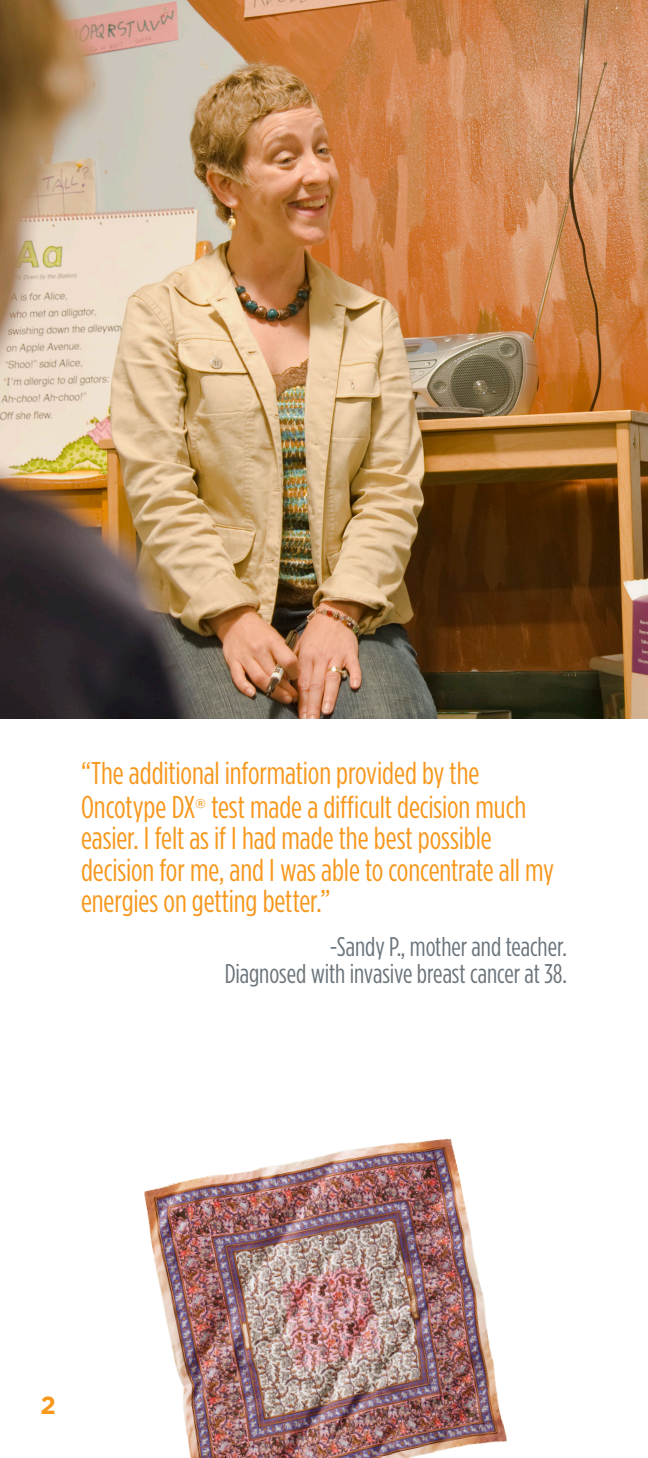
<style>
.page{position:relative;width:648px;height:1458px;background:#fff}
.page>*{position:absolute;margin:0;border:0;box-sizing:border-box;transform-origin:0 0}
.Patient_Quote{font:31.5px/31.9px "Gotham Condensed";letter-spacing:-.005em;color:#f7971d}
.Patient_Quote-2{font:27px/27px "Gotham Condensed";letter-spacing:-.005em;color:#6a747b;text-align:right}
.Page_Number{font:700 24.75px "Gotham";color:#f7971d}
.s1{font-family:"Gotham";font-size:27px}
</style>
<div class="page">
<img style="left:144px;top:1138px;width:363px;height:320px">
<img style="left:0;top:0;width:648px;height:719px">
<p class="Patient_Quote" style="left:81px;top:756px;width:475px">“The additional information provided by the Oncotype DX<span class="s1">®</span> test made a difficult decision much easier. I felt as if I had made the best possible decision for me, and I was able to concentrate all my energies on getting better.”</p>
<p class="Patient_Quote-2" style="left:225px;top:933px;width:344px">-Sandy P., mother and teacher.<br>Diagnosed with invasive breast cancer at 38.</p>
<p class="Page_Number" style="left:40px;top:1389px;width:17px">2</p>
</div>
